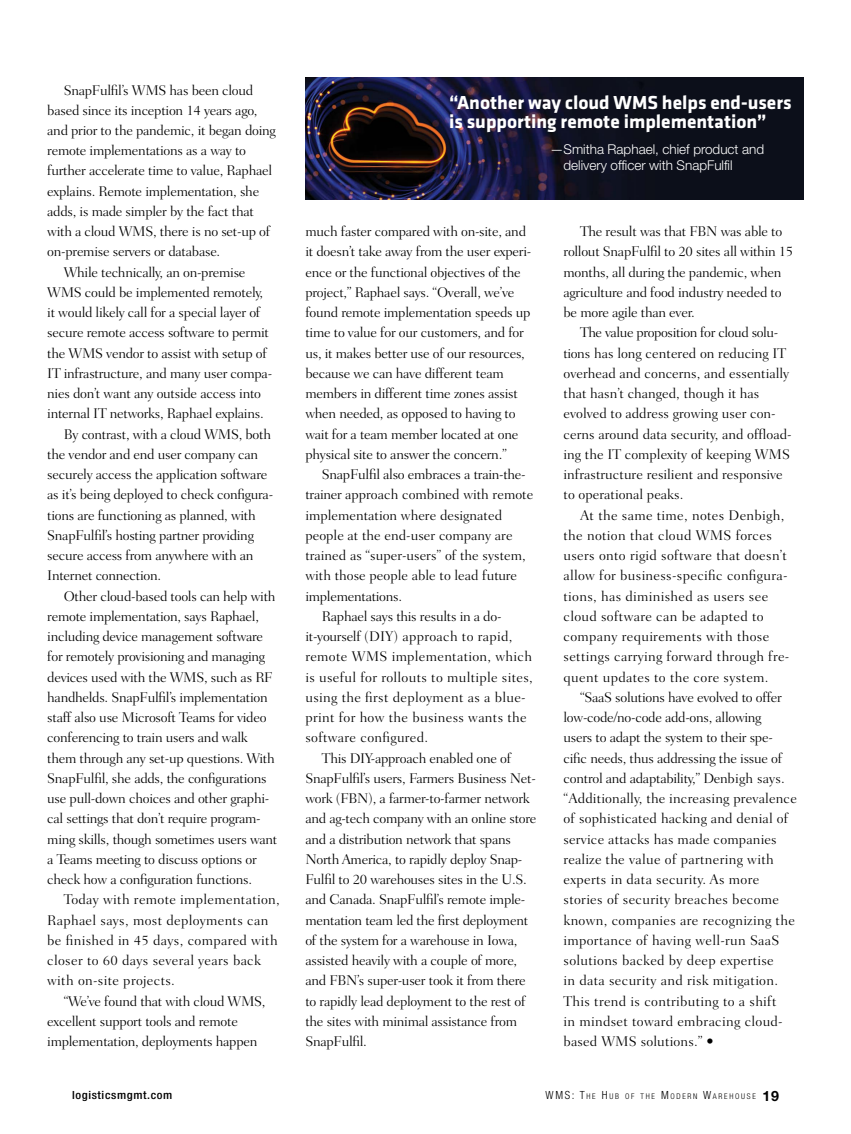
<style>
.page{position:relative;width:851px;height:1134px;background:#fff}
.page>*{position:absolute;margin:0;border:0;box-sizing:border-box;transform-origin:0 0}
.t1{font:700 19.5px/19.5px "Klavika";color:#fff}
.t2{font:300 14.25px/20.2px "Fairfield LT Std";letter-spacing:-.02em;color:#000}
.t3{font:300 14.25px/20.2px "Fairfield LT Std";letter-spacing:.02em;color:#000}
.t4{font:300 14.25px/20.2px "Fairfield LT Std";letter-spacing:.01em;color:#000}
.t5{font:300 14.25px/20.2px "Fairfield LT Std";color:#000}
.t6{font:300 13.5px/16.5px "Helvetica Neue LT Std";color:#fff}
.t7{font:500 condensed 11.25px "Helvetica Neue LT Std";letter-spacing:.05em;color:#000;scale:1.1 1}
.t8{font:300 condensed 7.8px "Helvetica Neue LT Std";letter-spacing:.215em;color:#000}
.s1{font-size:11.25px}
.s2{font-weight:700;font-stretch:normal;font-size:14.25px}
</style>
<div class="page">
<div style="left:305px;top:77px;width:498px;height:123px;background:#0c0f1a"></div>
<img style="left:305px;top:77px;width:310px;height:123px">
<p class="t2" style="left:64px;top:80px;width:191px">SnapFulfil’s WMS has been cloud</p>
<p class="t2" style="left:47px;top:100px;width:212px">based since its inception 14 years ago,</p>
<p class="t2" style="left:47px;top:120px;width:230px">and prior to the pandemic, it began doing</p>
<p class="t2" style="left:47px;top:140px;width:200px">remote implementations as a way to</p>
<p class="t2" style="left:47px;top:161px;width:226px">further accelerate time to value, Raphael</p>
<p class="t2" style="left:47px;top:181px;width:213px">explains. Remote implementation, she</p>
<p class="t2" style="left:47px;top:201px;width:208px">adds, is made simpler by the fact that</p>
<p class="t2" style="left:47px;top:221px;width:224px">with a cloud WMS, there is no set-up of</p>
<p class="t2" style="left:47px;top:242px;width:174px">on-premise servers or database.</p>
<p class="t2" style="left:64px;top:262px;width:183px">While technically, an on-premise</p>
<p class="t2" style="left:47px;top:282px;width:217px">WMS could be implemented remotely,</p>
<p class="t2" style="left:47px;top:302px;width:215px">it would likely call for a special layer of</p>
<p class="t2" style="left:47px;top:323px;width:223px">secure remote access software to permit</p>
<p class="t2" style="left:47px;top:343px;width:221px">the WMS vendor to assist with setup of</p>
<p class="t2" style="left:47px;top:363px;width:226px">IT infrastructure, and many user compa-</p>
<p class="t2" style="left:47px;top:383px;width:215px">nies don’t want any outside access into</p>
<p class="t2" style="left:47px;top:404px;width:218px">internal IT networks, Raphael explains.</p>
<p class="t2" style="left:64px;top:424px;width:209px">By contrast, with a cloud WMS, both</p>
<p class="t2" style="left:47px;top:444px;width:212px">the vendor and end user company can</p>
<p class="t2" style="left:47px;top:464px;width:222px">securely access the application software</p>
<p class="t2" style="left:47px;top:485px;width:227px">as it’s being deployed to check configura-</p>
<p class="t2" style="left:47px;top:505px;width:210px">tions are functioning as planned, with</p>
<p class="t2" style="left:47px;top:525px;width:208px">SnapFulfil’s hosting partner providing</p>
<p class="t2" style="left:47px;top:545px;width:208px">secure access from anywhere with an</p>
<p class="t2" style="left:47px;top:566px;width:115px">Internet connection.</p>
<p class="t2" style="left:64px;top:586px;width:213px">Other cloud-based tools can help with</p>
<p class="t2" style="left:47px;top:606px;width:213px">remote implementation, says Raphael,</p>
<p class="t2" style="left:47px;top:626px;width:217px">including device management software</p>
<p class="t2" style="left:47px;top:647px;width:219px">for remotely provisioning and managing</p>
<p class="t2" style="left:47px;top:667px;width:227px">devices used with the WMS, such as RF</p>
<p class="t2" style="left:47px;top:687px;width:222px">handhelds. SnapFulfil’s implementation</p>
<p class="t2" style="left:47px;top:707px;width:221px">staff also use Microsoft Teams for video</p>
<p class="t2" style="left:47px;top:728px;width:202px">conferencing to train users and walk</p>
<p class="t2" style="left:47px;top:748px;width:229px">them through any set-up questions. With</p>
<p class="t2" style="left:47px;top:768px;width:221px">SnapFulfil, she adds, the configurations</p>
<p class="t2" style="left:47px;top:788px;width:223px">use pull-down choices and other graphi-</p>
<p class="t2" style="left:47px;top:809px;width:215px">cal settings that don’t require program-</p>
<p class="t2" style="left:47px;top:829px;width:231px">ming skills, though sometimes users want</p>
<p class="t2" style="left:47px;top:849px;width:211px">a Teams meeting to discuss options or</p>
<p class="t2" style="left:47px;top:869px;width:206px">check how a configuration functions.</p>
<p class="t3" style="left:64px;top:890px;width:217px">Today with remote implementation,</p>
<p class="t3" style="left:47px;top:910px;width:223px">Raphael says, most deployments can</p>
<p class="t3" style="left:47px;top:930px;width:232px">be finished in 45 days, compared with</p>
<p class="t3" style="left:47px;top:950px;width:215px">closer to 60 days several years back</p>
<p class="t3" style="left:47px;top:971px;width:129px">with on-site projects.</p>
<p class="t2" style="left:64px;top:991px;width:203px">“We’ve found that with cloud WMS,</p>
<p class="t2" style="left:47px;top:1011px;width:192px">excellent support tools and remote</p>
<p class="t2" style="left:47px;top:1031px;width:212px">implementation, deployments happen</p>
<h1 class="t1" style="left:449px;top:92px;width:344px">“Another way cloud WMS helps end-users is supporting remote implementation”</h1>
<p class="t6" style="left:563px;top:141px;width:202px;text-indent:-14px">—Smitha Raphael, chief product and delivery officer with SnapFulfil</p>
<p class="t2" style="left:305px;top:222px;width:227px">much faster compared with on-site, and it doesn’t take away from the user experi&shy;ence or the functional objectives of the project,” Raphael says. “Overall, we’ve found remote implementation speeds up time to value for our customers, and for us, it makes better use of our resources, because we can have different team members in different time zones assist when needed, as opposed to having to wait for a team member located at one physical site to answer the concern.”</p>
<p class="t2" style="left:322px;top:464px;width:205px">SnapFulfil also embraces a train-the-</p>
<p class="t5" style="left:305px;top:485px;width:229px">trainer approach combined with remote</p>
<p class="t5" style="left:305px;top:505px;width:198px">implementation where designated</p>
<p class="t5" style="left:305px;top:525px;width:209px">people at the end-user company are</p>
<p class="t5" style="left:305px;top:545px;width:222px">trained as “super-users” of the system,</p>
<p class="t5" style="left:305px;top:566px;width:213px">with those people able to lead future</p>
<p class="t2" style="left:305px;top:586px;width:98px">implementations.</p>
<p class="t2" style="left:322px;top:606px;width:181px">Raphael says this results in a do-</p>
<p class="t3" style="left:305px;top:626px;width:209px">it-yourself (DIY) approach to rapid,</p>
<p class="t3" style="left:305px;top:647px;width:228px">remote WMS implementation, which</p>
<p class="t3" style="left:305px;top:667px;width:229px">is useful for rollouts to multiple sites,</p>
<p class="t3" style="left:305px;top:687px;width:222px">using the first deployment as a blue-</p>
<p class="t3" style="left:305px;top:707px;width:223px">print for how the business wants the</p>
<p class="t3" style="left:305px;top:728px;width:124px">software configured.</p>
<p class="t2" style="left:322px;top:748px;width:191px">This DIY-approach enabled one of</p>
<p class="t2" style="left:305px;top:768px;width:232px">SnapFulfil’s users, Farmers Business Net-</p>
<p class="t2" style="left:305px;top:788px;width:226px">work (FBN), a farmer-to-farmer network</p>
<p class="t2" style="left:305px;top:809px;width:233px">and ag-tech company with an online store</p>
<p class="t2" style="left:305px;top:829px;width:207px">and a distribution network that spans</p>
<p class="t2" style="left:305px;top:849px;width:218px">North America, to rapidly deploy Snap-</p>
<p class="t2" style="left:305px;top:869px;width:223px">Fulfil to 20 warehouses sites in the U.S.</p>
<p class="t2" style="left:305px;top:890px;width:221px">and Canada. SnapFulfil’s remote imple-</p>
<p class="t2" style="left:305px;top:910px;width:224px">mentation team led the first deployment</p>
<p class="t2" style="left:305px;top:930px;width:214px">of the system for a warehouse in Iowa,</p>
<p class="t2" style="left:305px;top:950px;width:213px">assisted heavily with a couple of more,</p>
<p class="t2" style="left:305px;top:971px;width:222px">and FBN’s super-user took it from there</p>
<p class="t2" style="left:305px;top:991px;width:221px">to rapidly lead deployment to the rest of</p>
<p class="t2" style="left:305px;top:1011px;width:213px">the sites with minimal assistance from</p>
<p class="t2" style="left:305px;top:1031px;width:63px">SnapFulfil.</p>
<p class="t2" style="left:563px;top:222px;width:231px;text-indent:17px">The result was that FBN was able to rollout SnapFulfil to 20 sites all within 15 months, all during the pandemic, when agriculture and food industry needed to be more agile than ever.</p>
<p class="t5" style="left:563px;top:323px;width:229px;text-indent:17px">The value proposition for cloud solu&shy;tions has long centered on reducing IT overhead and concerns, and essentially that hasn’t changed, though it has evolved to address growing user con&shy;cerns around data security, and offload&shy;ing the IT complexity of keeping WMS infrastructure resilient and responsive to operational peaks.</p>
<p class="t3" style="left:563px;top:505px;width:227px;text-indent:17px">At the same time, notes Denbigh, the notion that cloud WMS forces users onto rigid software that doesn’t allow for business-specific configura&shy;tions, has diminished as users see cloud software can be adapted to company requirements with those settings carrying forward through fre&shy;quent updates to the core system.</p>
<p class="t4" style="left:563px;top:687px;width:235px;text-indent:17px">“SaaS solutions have evolved to offer low-code/no-code add-ons, allowing<br>users to adapt the system to their spe&shy;cific needs, thus addressing the issue of control and adaptability,” Denbigh says. “Additionally, the increasing prevalence of sophisticated hacking and denial of service attacks has made companies realize the value of partnering with experts in data security. As more stories of security breaches become known, companies are recognizing the importance of having well-run SaaS solutions backed by deep expertise<br>in data security and risk mitigation.<br>This trend is contributing to a shift<br>in mindset toward embracing cloud&shy;based WMS solutions.” •</p>
<p class="t7" style="left:72px;top:1089px;width:93px">logisticsmgmt.com</p>
<p class="t8" style="left:545px;top:1092px;width:235px"><span class="s1">WMS: T</span>HE <span class="s1">H</span> UB OF THE <span class="s1">M</span>ODERN <span class="s1">W</span>AREHOUSE <span class="s2">19</span></p>
</div>
